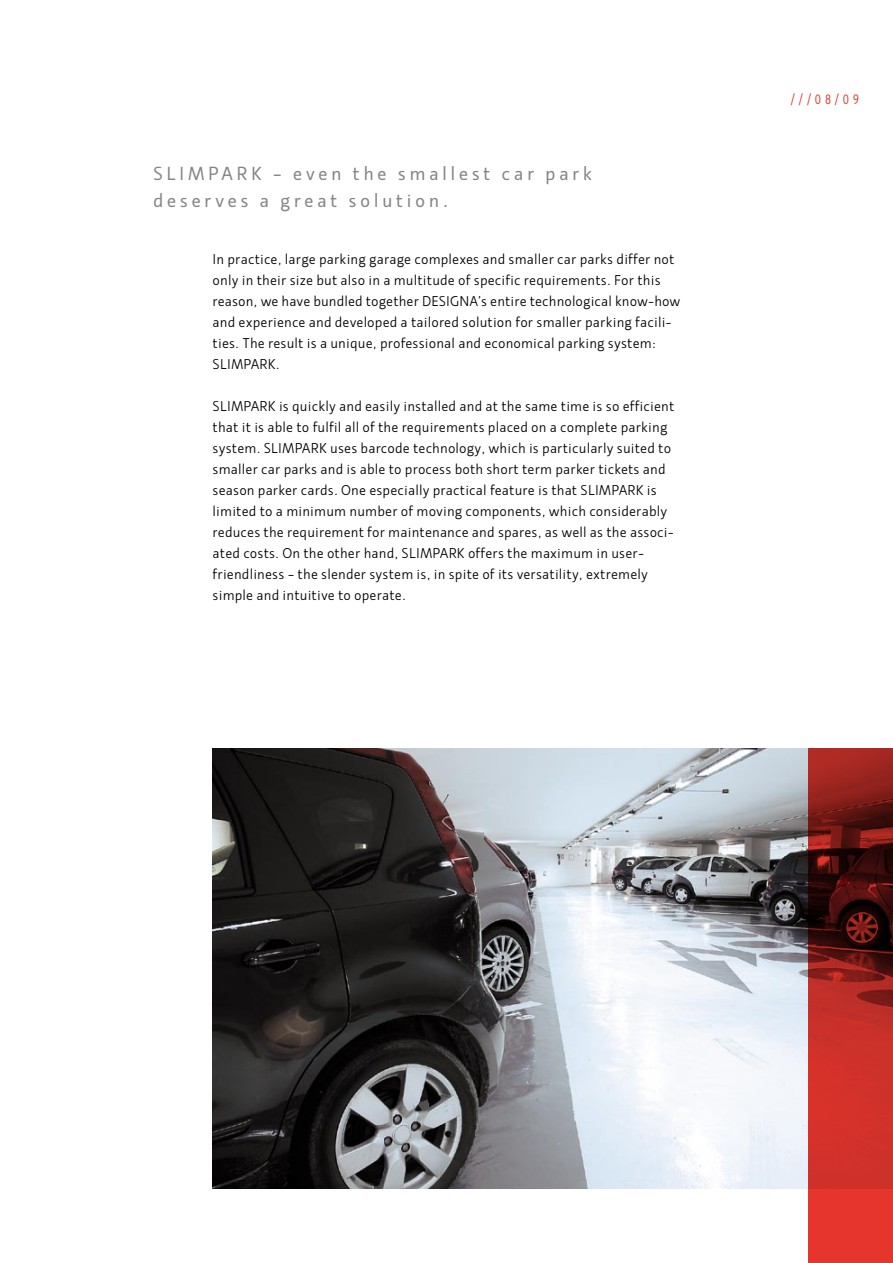
<style>
.page{position:relative;width:893px;height:1263px;background:#fff}
.page>*{position:absolute;margin:0;border:0;box-sizing:border-box;transform-origin:0 0}
.t1{font:18px/27px "Machinato";letter-spacing:.2em;color:#848587}
.t2{font:300 13.5px/21px "Machinato";letter-spacing:.01em;color:#000}
.t3{font:300 condensed 13.5px "Interstate";color:#e5352c}
</style>
<div class="page">
<img style="left:213px;top:748px;width:595px;height:440px">
<svg style="left:808px;top:748px;width:85px;height:515px;background:#9e251f"></svg>
<h1 class="t1" style="left:153px;top:160px;width:441px">SLIMPARK – even the smallest car park deserves a great solution.</h1>
<p class="t2" style="left:213px;top:249px;width:469px">In practice, large parking garage complexes and smaller car parks differ not only in their size but also in a multitude of specific requirements. For this reason, we have bundled together DESIGNA’s entire technological know-how and experience and developed a tailored solution for smaller parking facili&shy;ties. The result is a unique, professional and economical parking system:<br>SLIMPARK.</p>
<p class="t2" style="left:213px;top:396px;width:463px">SLIMPARK is quickly and easily installed and at the same time is so efficient that it is able to fulfil all of the requirements placed on a complete parking system. SLIMPARK uses barcode technology, which is particularly suited to smaller car parks and is able to process both short term parker tickets and season parker cards. One especially practical feature is that SLIMPARK is limited to a minimum number of moving components, which considerably reduces the requirement for maintenance and spares, as well as the associ&shy;ated costs. On the other hand, SLIMPARK offers the maximum in user&shy;friendliness – the slender system is, in spite of its versatility, extremely simple and intuitive to operate.</p>
<p class="t3" style="left:791px;top:92px;width:70px">///08/09</p>
</div>
